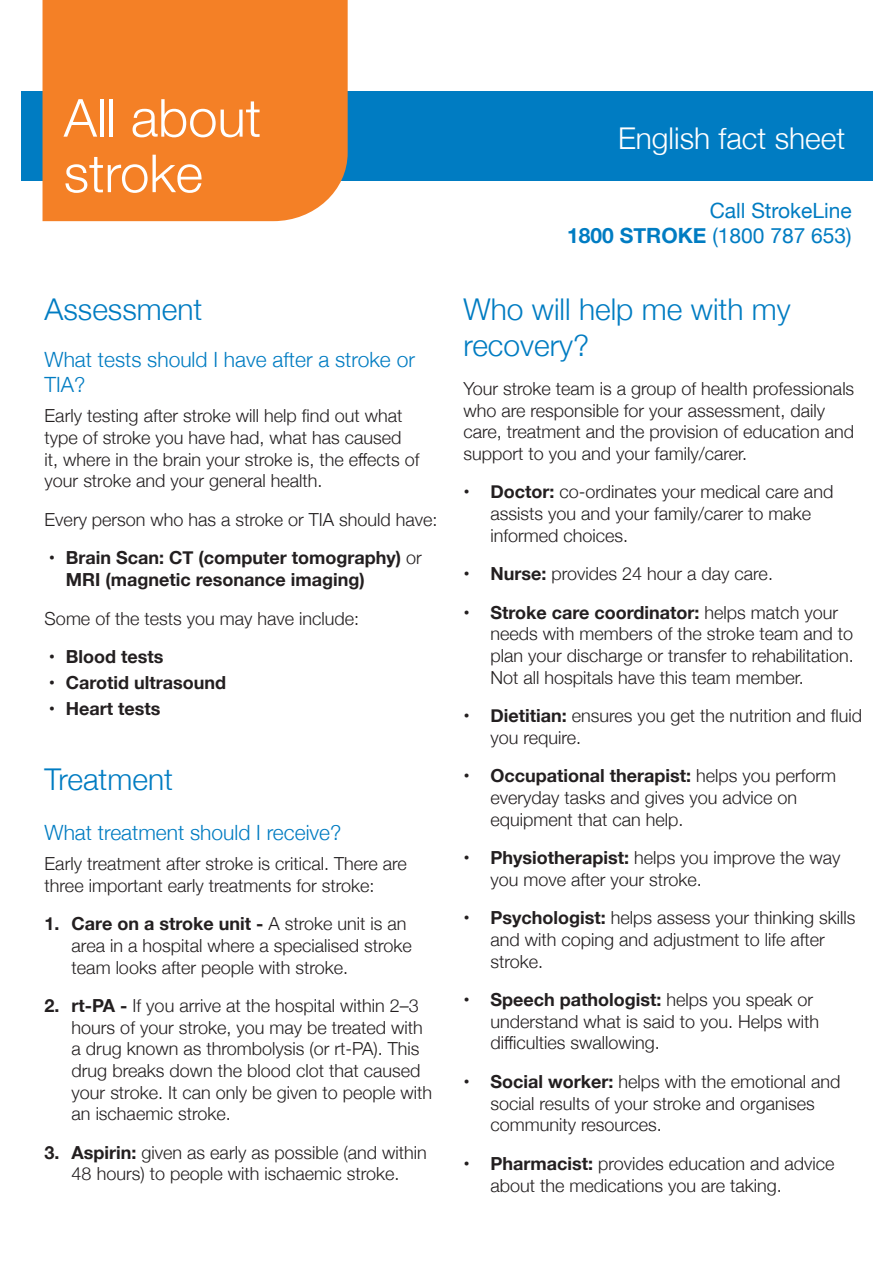
<style>
.page{position:relative;width:893px;height:1263px;background:#fff}
.page>*{position:absolute;margin:0;border:0;box-sizing:border-box;transform-origin:0 0}
.t1{font:300 52.5px/55.5px "Helvetica Neue";color:#fff}
.Heading_blue_20{font:300 30px/36px "Helvetica Neue";color:#007cc2}
.t2{font:300 30px "Helvetica Neue";color:#fff}
.Sub_head_blue_14{font:300 21px/25.2px "Helvetica Neue";color:#007cc2}
.t3{font:21px/25.2px "Helvetica Neue";color:#007cc2;text-align:right}
.Heading_blue_20-2{font:300 21px "Helvetica Neue";color:#007cc2}
.Body{font:300 18px/21.6px "Helvetica Neue";color:#231f20}
.t4{font:700 18px/21.6px "Helvetica Neue";color:#231f20}
.s1{font-weight:300}
.s2{font-weight:700}
</style>
<div class="page">
<div style="left:21px;top:91px;width:852px;height:90px;background:#007cc2"></div>
<div style="left:43px;top:0;width:305px;height:221px;background:#f48026"></div>
<h1 class="t1" style="left:64px;top:87px;width:199px">All about stroke</h1>
<p class="Heading_blue_20" style="left:45px;top:290px;width:159px">Assessment</p>
<p class="Sub_head_blue_14" style="left:45px;top:346px;width:372px">What tests should I have after a stroke or<br>TIA?</p>
<p class="Body" style="left:45px;top:404px;width:376px">Early testing after stroke will help find out what type of stroke you have had, what has caused it, where in the brain your stroke is, the effects of your stroke and your general health.</p>
<p class="Body" style="left:45px;top:508px;width:394px">Every person who has a stroke or TIA should have:</p>
<p class="t4" style="left:66px;top:548px;width:357px;text-indent:-17px">• Brain Scan: CT (computer tomography) <span class="s1">or<br></span>MRI (magnetic resonance imaging)</p>
<p class="Body" style="left:45px;top:606px;width:316px">Some of the tests you may have include:</p>
<p class="t4" style="left:49px;top:646px;width:116px">• Blood tests</p>
<p class="t4" style="left:49px;top:672px;width:179px">• Carotid ultrasound</p>
<p class="t4" style="left:49px;top:698px;width:113px">• Heart tests</p>
<p class="Heading_blue_20" style="left:45px;top:759px;width:130px">Treatment</p>
<p class="Heading_blue_20-2" style="left:45px;top:815px;width:298px">What treatment should I receive?</p>
<p class="Body" style="left:45px;top:852px;width:364px">Early treatment after stroke is critical. There are three important early treatments for stroke:</p>
<p class="Body" style="left:72px;top:912px;width:342px;text-indent:-27px"><span class="s2">1. Care on a stroke unit -</span> A stroke unit is an area in a hospital where a specialised stroke team looks after people with stroke.</p>
<p class="Body" style="left:72px;top:994px;width:362px;text-indent:-27px"><span class="s2">2. rt-PA -</span> If you arrive at the hospital within 2–3 hours of your stroke, you may be treated with a drug known as thrombolysis (or rt-PA). This drug breaks down the blood clot that caused your stroke. It can only be given to people with an ischaemic stroke.</p>
<p class="Body" style="left:45px;top:1140px;width:384px;text-align:center"><span class="s2">3. Aspirin:</span> given as early as possible (and within<br>48 hours) to people with ischaemic stroke.</p>
<h2 class="t2" style="left:618px;top:114px;width:229px">English fact sheet</h2>
<p class="t3" style="left:567px;top:199px;width:286px">Call StrokeLine<br><span class="s2">1800 STROKE</span> (1800 787 653)</p>
<p class="Heading_blue_20" style="left:463px;top:290px;width:329px">Who will help me with my recovery?</p>
<p class="Body" style="left:463px;top:377px;width:392px">Your stroke team is a group of health professionals who are responsible for your assessment, daily care, treatment and the provision of education and support to you and your family/carer.</p>
<p class="Body" style="left:490px;top:480px;width:344px;text-indent:-27px"><span class="s2">• Doctor:</span> co-ordinates your medical care and assists you and your family/carer to make informed choices.</p>
<p class="Body" style="left:463px;top:562px;width:311px"><span class="s2">• Nurse:</span> provides 24 hour a day care.</p>
<p class="Body" style="left:490px;top:600px;width:365px;text-indent:-27px"><span class="s2">• Stroke care coordinator:</span> helps match your needs with members of the stroke team and to plan your discharge or transfer to rehabilitation.<br>Not all hospitals have this team member.</p>
<p class="Body" style="left:490px;top:704px;width:373px;text-indent:-27px"><span class="s2">• Dietitian:</span> ensures you get the nutrition and fluid you require.</p>
<p class="Body" style="left:490px;top:764px;width:347px;text-indent:-27px"><span class="s2">• Occupational therapist:</span> helps you perform everyday tasks and gives you advice on equipment that can help.</p>
<p class="Body" style="left:490px;top:846px;width:352px;text-indent:-27px"><span class="s2">• Physiotherapist:</span> helps you improve the way you move after your stroke.</p>
<p class="Body" style="left:490px;top:906px;width:366px;text-indent:-27px"><span class="s2">• Psychologist:</span> helps assess your thinking skills and with coping and adjustment to life after stroke.</p>
<p class="Body" style="left:490px;top:988px;width:330px;text-indent:-27px"><span class="s2">• Speech pathologist:</span> helps you speak or understand what is said to you. Helps with difficulties swallowing.</p>
<p class="Body" style="left:490px;top:1070px;width:351px;text-indent:-27px"><span class="s2">• Social worker:</span> helps with the emotional and social results of your stroke and organises community resources.</p>
<p class="Body" style="left:490px;top:1152px;width:346px;text-indent:-27px"><span class="s2">• Pharmacist:</span> provides education and advice about the medications you are taking.</p>
</div>
